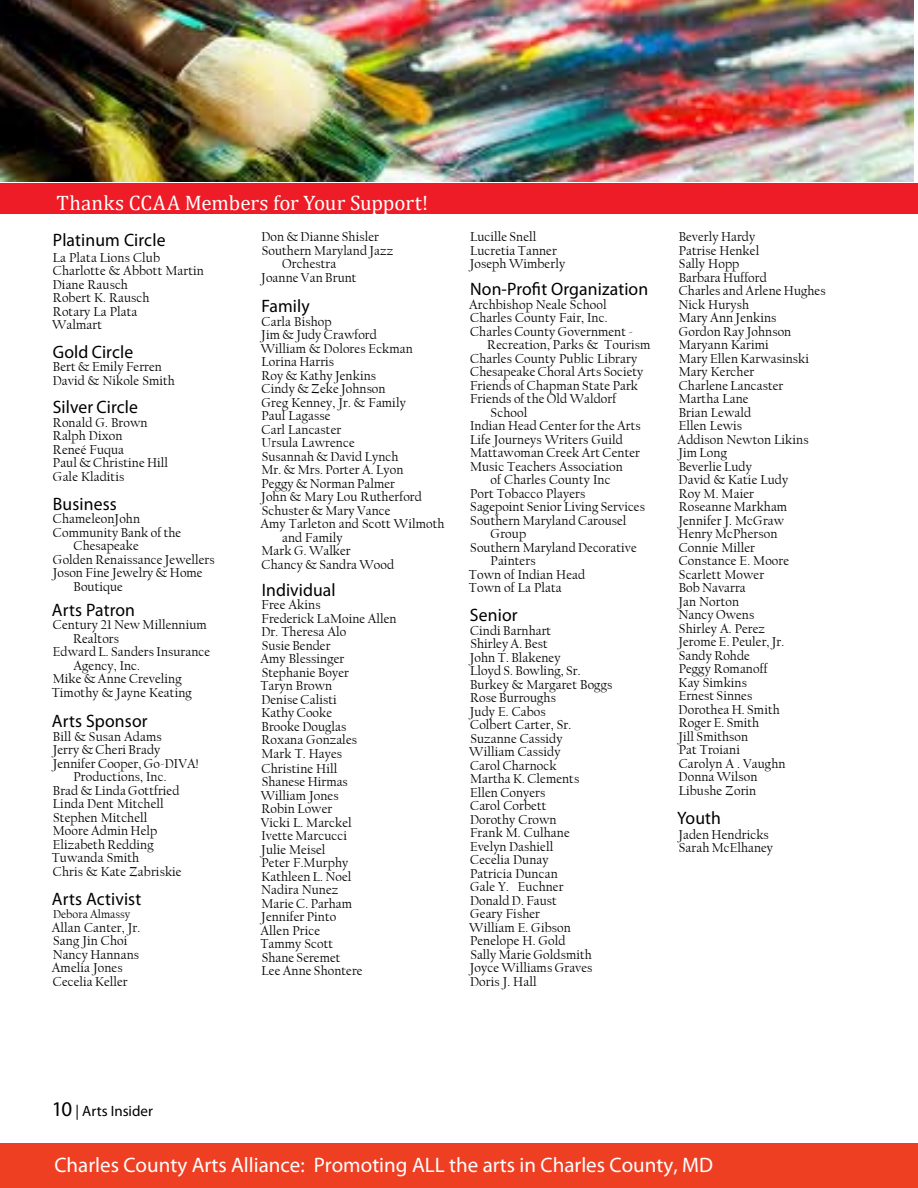
<style>
.page{position:relative;width:918px;height:1188px;background:#fff}
.page>*{position:absolute;margin:0;border:0;box-sizing:border-box;transform-origin:0 0}
.t1{font:21px "Myriad Pro";color:#fff}
.t2{font:21px "Cambria";color:#fff}
.t3{font:18px "Myriad Pro";letter-spacing:.01em;color:#000}
.t4{font:15px "Myriad Pro";color:#000}
.t5{font:13.5px/13.5px "Californian FB";letter-spacing:.01em;color:#000}
.t6{font:12px "Californian FB";letter-spacing:.005em;color:#000}
.s1{font-size:21px}
</style>
<div class="page">
<div style="left:0;top:1143px;width:918px;height:45px;background:#ef3f23"></div>
<div style="left:0;top:184px;width:918px;height:30px;background:#ed1c27"></div>
<img style="left:0;top:0;width:913px;height:182px">
<h1 class="t2" style="left:56px;top:190px;width:373px">Thanks CCAA Members for Your Support!</h1>
<h2 class="t3" style="left:53px;top:229px;width:114px">Platinum Circle</h2>
<p class="t5" style="left:52px;top:251px;width:153px">La Plata Lions Club<br>Charlotte &amp; Abbott Martin<br>Diane Rausch<br>Robert K. Rausch<br>Rotary La Plata<br>Walmart</p>
<h2 class="t3" style="left:53px;top:341px;width:82px">Gold Circle</h2>
<p class="t5" style="left:53px;top:360px;width:124px">Bert &amp; Emily Ferren<br>David &amp; Nikole Smith</p>
<h2 class="t3" style="left:53px;top:396px;width:87px">Silver Circle</h2>
<p class="t5" style="left:53px;top:416px;width:117px">Ronald G. Brown<br>Ralph Dixon<br>Reneé Fuqua<br>Paul &amp; Christine Hill<br>Gale Kladitis</p>
<h2 class="t3" style="left:53px;top:492px;width:65px">Business</h2>
<p class="t5" style="left:53px;top:512px;width:89px">ChameleonJohn</p>
<p class="t5" style="left:53px;top:526px;width:130px">Community Bank of the</p>
<p class="t5" style="left:73px;top:539px;width:67px">Chesapeake</p>
<p class="t5" style="left:53px;top:553px;width:163px">Golden Renaissance Jewellers</p>
<p class="t5" style="left:53px;top:566px;width:151px">Joson Fine Jewelry &amp; Home</p>
<p class="t5" style="left:73px;top:580px;width:51px">Boutique</p>
<h2 class="t3" style="left:52px;top:599px;width:85px">Arts Patron</h2>
<p class="t5" style="left:53px;top:618px;width:155px">Century 21 New Millennium</p>
<p class="t5" style="left:73px;top:632px;width:48px">Realtors</p>
<p class="t5" style="left:53px;top:645px;width:159px">Edward L. Sanders Insurance</p>
<p class="t5" style="left:73px;top:659px;width:68px">Agency, Inc.</p>
<p class="t5" style="left:53px;top:672px;width:130px">Mike &amp; Anne Creveling</p>
<p class="t5" style="left:52px;top:686px;width:142px">Timothy &amp; Jayne Keating</p>
<h2 class="t3" style="left:52px;top:710px;width:97px">Arts Sponsor</h2>
<p class="t5" style="left:53px;top:730px;width:110px">Bill &amp; Susan Adams</p>
<p class="t5" style="left:53px;top:743px;width:109px">Jerry &amp; Cheri Brady</p>
<p class="t5" style="left:53px;top:757px;width:147px">Jennifer Cooper, Go-DIVA!</p>
<p class="t5" style="left:74px;top:770px;width:95px">Productions, Inc.</p>
<p class="t5" style="left:53px;top:784px;width:128px">Brad &amp; Linda Gottfried</p>
<p class="t5" style="left:53px;top:797px;width:112px">Linda Dent Mitchell</p>
<p class="t5" style="left:53px;top:811px;width:96px">Stephen Mitchell</p>
<p class="t5" style="left:53px;top:824px;width:106px">Moore Admin Help</p>
<p class="t5" style="left:53px;top:838px;width:102px">Elizabeth Redding</p>
<p class="t5" style="left:52px;top:851px;width:89px">Tuwanda Smith</p>
<p class="t5" style="left:53px;top:865px;width:130px">Chris &amp; Kate Zabriskie</p>
<h2 class="t3" style="left:52px;top:887px;width:91px">Arts Activist</h2>
<p class="t6" style="left:53px;top:907px;width:79px">Debora Almassy</p>
<p class="t5" style="left:52px;top:921px;width:90px">Allan Canter, Jr.<br>Sang Jin Choi<br>Nancy Hannans<br>Amelia Jones<br>Cecelia Keller</p>
<p class="t5" style="left:261px;top:230px;width:119px">Don &amp; Dianne Shisler</p>
<p class="t5" style="left:262px;top:244px;width:133px">Southern Maryland Jazz</p>
<p class="t5" style="left:282px;top:257px;width:56px">Orchestra</p>
<p class="t5" style="left:261px;top:271px;width:97px">Joanne Van Brunt</p>
<h2 class="t3" style="left:262px;top:295px;width:50px">Family</h2>
<p class="t5" style="left:262px;top:315px;width:72px">Carla Bishop</p>
<p class="t5" style="left:261px;top:328px;width:117px">Jim &amp; Judy Crawford</p>
<p class="t5" style="left:261px;top:342px;width:154px">William &amp; Dolores Eckman</p>
<p class="t5" style="left:262px;top:355px;width:74px">Lorina Harris</p>
<p class="t5" style="left:262px;top:369px;width:116px">Roy &amp; Kathy Jenkins</p>
<p class="t5" style="left:262px;top:382px;width:126px">Cindy &amp; Zeke Johnson</p>
<p class="t5" style="left:262px;top:396px;width:146px">Greg Kenney, Jr. &amp; Family</p>
<p class="t5" style="left:262px;top:409px;width:71px">Paul Lagasse</p>
<p class="t5" style="left:262px;top:423px;width:81px">Carl Lancaster</p>
<p class="t5" style="left:261px;top:436px;width:95px">Ursula Lawrence</p>
<p class="t5" style="left:262px;top:450px;width:138px">Susannah &amp; David Lynch</p>
<p class="t5" style="left:262px;top:463px;width:143px">Mr. &amp; Mrs. Porter A. Lyon</p>
<p class="t5" style="left:262px;top:477px;width:135px">Peggy &amp; Norman Palmer</p>
<p class="t5" style="left:261px;top:490px;width:162px">John &amp; Mary Lou Rutherford</p>
<p class="t5" style="left:262px;top:504px;width:130px">Schuster &amp; Mary Vance</p>
<p class="t5" style="left:260px;top:517px;width:186px">Amy Tarleton and Scott Wilmoth</p>
<p class="t5" style="left:282px;top:531px;width:62px">and Family</p>
<p class="t5" style="left:262px;top:544px;width:91px">Mark G. Walker</p>
<p class="t5" style="left:262px;top:558px;width:134px">Chancy &amp; Sandra Wood</p>
<h2 class="t3" style="left:262px;top:579px;width:75px">Individual</h2>
<p class="t5" style="left:260px;top:598px;width:138px">Free Akins<br>Frederick LaMoine Allen<br>Dr. Theresa Alo<br>Susie Bender<br>Amy Blessinger<br>Stephanie Boyer<br>Taryn Brown<br>Denise Calisti<br>Kathy Cooke<br>Brooke Douglas<br>Roxana Gonzales<br>Mark T. Hayes</p>
<p class="t5" style="left:260px;top:762px;width:104px">Christine Hill<br>Shanese Hirmas<br>William Jones<br>Robin Lower<br>Vicki L. Marckel<br>Ivette Marcucci<br>Julie Meisel<br>Peter F.Murphy<br>Kathleen L. Noel<br>Nadira Nunez<br>Marie C. Parham<br>Jennifer Pinto<br>Allen Price<br>Tammy Scott<br>Shane Seremet<br>Lee Anne Shontere</p>
<p class="t5" style="left:470px;top:230px;width:97px">Lucille Snell<br>Lucretia Tanner<br>Joseph Wimberly</p>
<h2 class="t3" style="left:470px;top:278px;width:180px">Non-Profit Organization</h2>
<p class="t5" style="left:469px;top:298px;width:139px">Archbishop Neale School</p>
<p class="t5" style="left:470px;top:311px;width:139px">Charles County Fair, Inc.</p>
<p class="t5" style="left:470px;top:325px;width:164px">Charles County Government -</p>
<p class="t5" style="left:487px;top:338px;width:165px">Recreation, Parks &amp; Tourism</p>
<p class="t5" style="left:470px;top:352px;width:169px">Charles County Public Library</p>
<p class="t5" style="left:470px;top:365px;width:175px">Chesapeake Choral Arts Society</p>
<p class="t5" style="left:470px;top:379px;width:169px">Friends of Chapman State Park</p>
<p class="t5" style="left:470px;top:392px;width:148px">Friends of the Old Waldorf</p>
<p class="t5" style="left:491px;top:406px;width:38px">School</p>
<p class="t5" style="left:470px;top:419px;width:172px">Indian Head Center for the Arts</p>
<p class="t5" style="left:470px;top:433px;width:154px">Life Journeys Writers Guild</p>
<p class="t5" style="left:470px;top:446px;width:171px">Mattawoman Creek Art Center</p>
<p class="t5" style="left:470px;top:460px;width:154px">Music Teachers Association</p>
<p class="t5" style="left:491px;top:473px;width:121px">of Charles County Inc</p>
<p class="t5" style="left:470px;top:487px;width:117px">Port Tobacco Players</p>
<p class="t5" style="left:470px;top:500px;width:176px">Sagepoint Senior Living Services</p>
<p class="t5" style="left:470px;top:514px;width:158px">Southern Maryland Carousel</p>
<p class="t5" style="left:491px;top:527px;width:37px">Group</p>
<p class="t5" style="left:470px;top:541px;width:168px">Southern Maryland Decorative</p>
<p class="t5" style="left:491px;top:554px;width:46px">Painters</p>
<p class="t5" style="left:469px;top:568px;width:118px">Town of Indian Head</p>
<p class="t5" style="left:469px;top:581px;width:94px">Town of La Plata</p>
<h2 class="t3" style="left:470px;top:604px;width:49px">Senior</h2>
<p class="t5" style="left:469px;top:624px;width:145px">Cindi Barnhart<br>Shirley A. Best<br>John T. Blakeney<br>Lloyd S. Bowling, Sr.<br>Burkey &amp; Margaret Boggs<br>Rose Burroughs<br>Judy E. Cabos<br>Colbert Carter, Sr.<br>Suzanne Cassidy<br>William Cassidy<br>Carol Charnock<br>Martha K. Clements<br>Ellen Conyers<br>Carol Corbett<br>Dorothy Crown<br>Frank M. Culhane<br>Evelyn Dashiell<br>Cecelia Dunay<br>Patricia Duncan<br>Gale Y. Euchner<br>Donald D. Faust<br>Geary Fisher<br>William E. Gibson<br>Penelope H. Gold<br>Sally Marie Goldsmith<br>Joyce Williams Graves<br>Doris J. Hall</p>
<p class="t5" style="left:678px;top:230px;width:150px">Beverly Hardy<br>Patrise Henkel<br>Sally Hopp<br>Barbara Hufford<br>Charles and Arlene Hughes<br>Nick Hurysh<br>Mary Ann Jenkins<br>Gordon Ray Johnson<br>Maryann Karimi<br>Mary Ellen Karwasinski<br>Mary Kercher<br>Charlene Lancaster<br>Martha Lane<br>Brian Lewald<br>Ellen Lewis<br>Addison Newton Likins<br>Jim Long<br>Beverlie Ludy<br>David &amp; Katie Ludy<br>Roy M. Maier<br>Roseanne Markham<br>Jennifer J. McGraw<br>Henry McPherson<br>Connie Miller<br>Constance E. Moore<br>Scarlett Mower<br>Bob Navarra<br>Jan Norton<br>Nancy Owens<br>Shirley A. Perez<br>Jerome E. Peuler, Jr.<br>Sandy Rohde<br>Peggy Romanoff<br>Kay Simkins<br>Ernest Sinnes<br>Dorothea H. Smith<br>Roger E. Smith<br>Jill Smithson<br>Pat Troiani<br>Carolyn A . Vaughn<br>Donna Wilson<br>Libushe Zorin</p>
<h2 class="t3" style="left:677px;top:806px;width:45px">Youth</h2>
<p class="t5" style="left:678px;top:828px;width:96px">Jaden Hendricks<br>Sarah McElhaney</p>
<p class="t4" style="left:52px;top:1102px;width:103px"><span class="s1">10</span> | Arts Insider</p>
<h1 class="t1" style="left:54px;top:1152px;width:660px">Charles County Arts Alliance: Promoting ALL the arts in Charles County, MD</h1>
</div>
